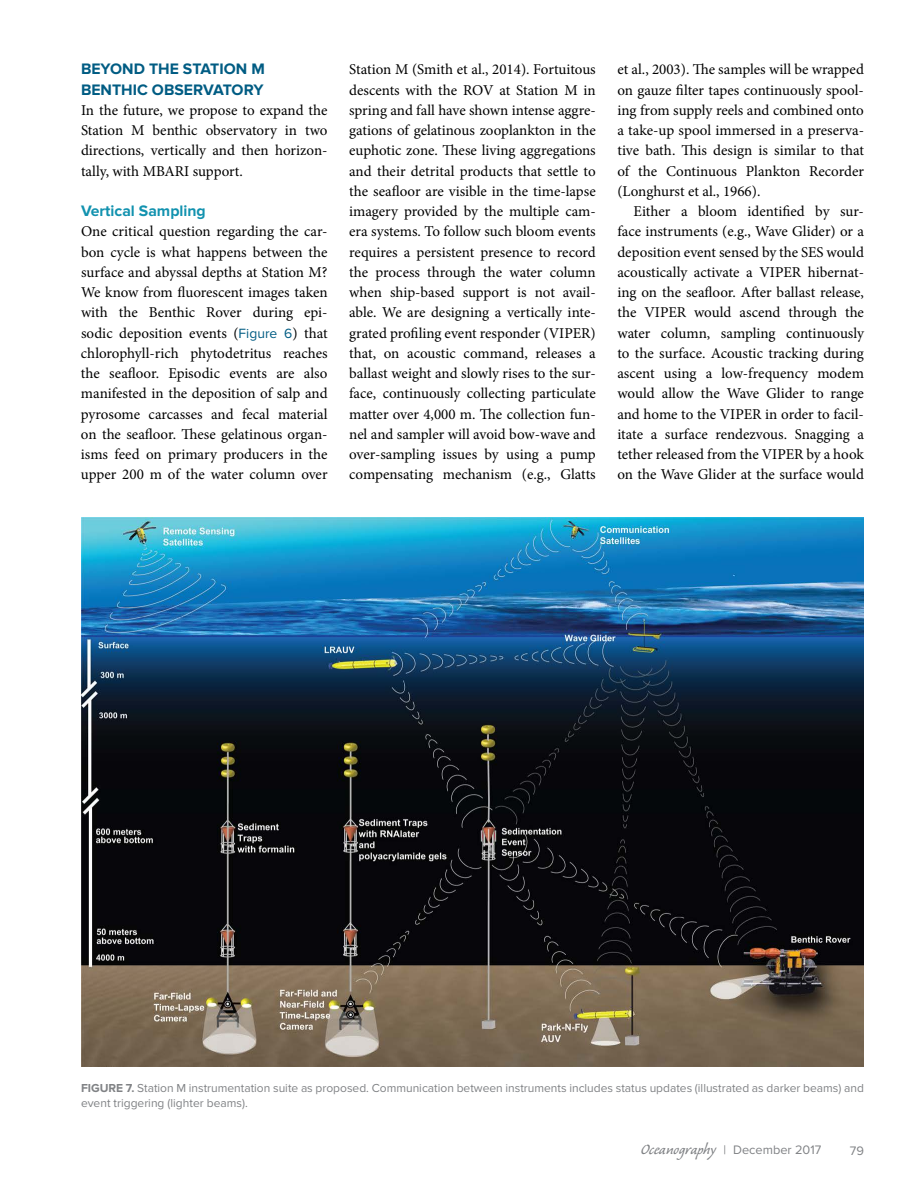
<style>
.page{position:relative;width:918px;height:1188px;background:#fff}
.page>*{position:absolute;margin:0;border:0;box-sizing:border-box;transform-origin:0 0}
.t1{font:700 15.75px/20.2px "Proxima Nova";color:#005c83}
.t2{font:700 15.75px "Proxima Nova";color:#1292af}
.t3{font:15px/20.2px "Minion Pro";color:#000;text-align:justify}
.t4{font:12.75px "Proxima Nova Regular 4";color:#808285}
.t5{font:12.75px "Proxima Nova Regular 2";color:#808285}
.t6{font:12px/15px "Proxima Nova Regular 2";color:#808285}
.s1{font-family:"Proxima Nova Regular 2";font-size:13.8px;color:#005c83}
.s2{font-family:"Proxima Nova";font-weight:700}
.s3{font-family:"Caliban Std";font-size:18.75px}
</style>
<div class="page">
<img style="left:81px;top:518px;width:783px;height:549px">
<p class="t1" style="left:81px;top:59px;width:185px">BEYOND THE STATION M<br>BENTHIC OBSERVATORY</p>
<p class="t3" style="left:81px;top:100px;width:248px">In the future, we propose to expand the Station M benthic observatory in two directions, vertically and then horizon&shy;tally, with MBARI support.</p>
<p class="t2" style="left:81px;top:202px;width:126px">Vertical Sampling</p>
<p class="t3" style="left:81px;top:221px;width:248px">One critical question regarding the car&shy;bon cycle is what happens between the surface and abyssal depths at Station M?<br>We know from fluorescent images taken with the Benthic Rover during epi&shy;sodic deposition events (<span class="s1">Figure 6</span>) that chlorophyll-rich phytodetritus reaches the seafloor. Episodic events are also manifested in the deposition of salp and pyrosome carcasses and fecal material on the seafloor. These gelatinous organ&shy;isms feed on primary producers in the upper 200 m of the water column over</p>
<p class="t3" style="left:349px;top:59px;width:248px">Station M (Smith et al., 2014). Fortuitous descents with the ROV at Station M in spring and fall have shown intense aggre&shy;gations of gelatinous zooplankton in the euphotic zone. These living aggregations and their detrital products that settle to the seafloor are visible in the time-lapse imagery provided by the multiple cam&shy;era systems. To follow such bloom events requires a persistent presence to record the process through the water column when ship-based support is not avail&shy;able. We are designing a vertically inte&shy;grated profiling event responder (VIPER) that, on acoustic command, releases a ballast weight and slowly rises to the sur&shy;face, continuously collecting particulate matter over 4,000 m. The collection fun&shy;nel and sampler will avoid bow-wave and over-sampling issues by using a pump compensating mechanism (e.g., Glatts</p>
<p class="t3" style="left:617px;top:59px;width:248px">et al., 2003). The samples will be wrapped on gauze filter tapes continuously spool&shy;ing from supply reels and combined onto a take-up spool immersed in a preserva&shy;tive bath. This design is similar to that of the Continuous Plankton Recorder (Longhurst et al., 1966).</p>
<p class="t3" style="left:617px;top:201px;width:248px;text-indent:16px">Either a bloom identified by sur&shy;face instruments (e.g., Wave Glider) or a deposition event sensed by the SES would acoustically activate a VIPER hibernat&shy;ing on the seafloor. After ballast release, the VIPER would ascend through the water column, sampling continuously to the surface. Acoustic tracking during ascent using a low-frequency modem would allow the Wave Glider to range and home to the VIPER in order to facil&shy;itate a surface rendezvous. Snagging a tether released from the VIPER by a hook on the Wave Glider at the surface would</p>
<p class="t6" style="left:81px;top:1080px;width:785px"><span class="s2">FIGURE 7.</span> Station M instrumentation suite as proposed. Communication between instruments includes status updates (illustrated as darker beams) and event triggering (lighter beams).</p>
<p class="t4" style="left:641px;top:1142px;width:182px"><span class="s3">Oceanography</span> | December 2017</p>
<p class="t5" style="left:850px;top:1143px;width:16px">79</p>
</div>
